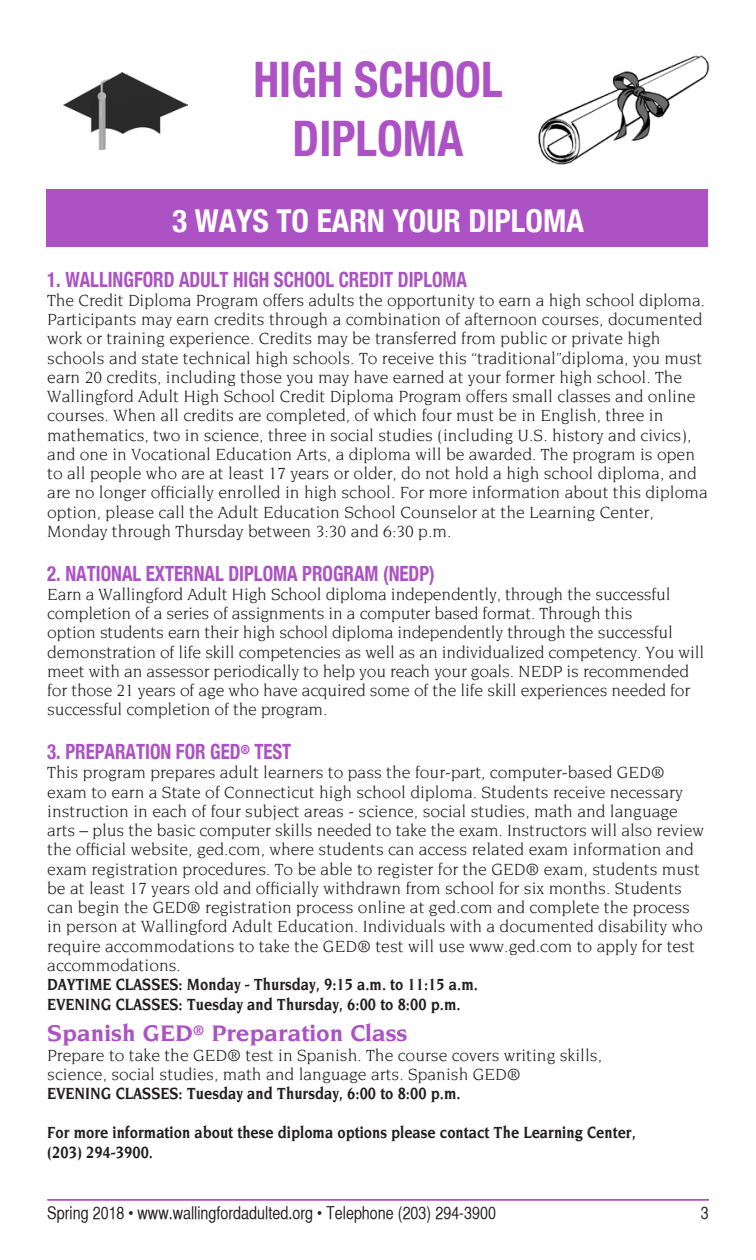
<style>
.page{position:relative;width:756px;height:1260px;background:#fff}
.page>*{position:absolute;margin:0;border:0;box-sizing:border-box;transform-origin:0 0}
.t1{font:700 condensed 49px/58.8px "Helvetica Neue";color:#ac52c4;text-align:center;scale:.95 1}
.t2{font:700 condensed 31.5px "Helvetica Neue";color:#fff}
.t3{font:700 24.5px "Novarese";color:#ac52c4}
.t4{font:700 condensed 21px "Helvetica Neue";color:#ac52c4;scale:.9 1}
.t5{font:17.5px/19.2px "Novarese";color:#231f20}
.t6{font:700 17.5px/19.4px "Novarese";color:#231f20;scale:.85 1}
.t7{font:17.5px "Helvetica CY Plain";color:#231f20}
</style>
<div class="page">
<hr style="left:47px;top:1199px;width:662px;height:2px;background:#ac52c4">
<div style="left:46px;top:189px;width:661px;height:58px;background:#ac52c4"></div>
<img style="left:63px;top:72px;width:124px;height:78px">
<img style="left:538px;top:55px;width:172px;height:110px">
<h1 class="t1" style="left:253px;top:47px;width:264px">HIGH SCHOOL<br>DIPLOMA</h1>
<h2 class="t2" style="left:172px;top:194px;width:413px">3 WAYS TO EARN YOUR DIPLOMA</h2>
<p class="t4" style="left:47px;top:262px;width:468px">1. WALLINGFORD ADULT HIGH SCHOOL CREDIT DIPLOMA</p>
<p class="t5" style="left:47px;top:290px;width:662px">The Credit Diploma Program offers adults the opportunity to earn a high school diploma.<br>Participants may earn credits through a combination of afternoon courses, documented work or training experience. Credits may be transferred from public or private high schools and state technical high schools. To receive this “traditional”diploma, you must earn 20 credits, including those you may have earned at your former high school. The Wallingford Adult High School Credit Diploma Program offers small classes and online courses. When all credits are completed, of which four must be in English, three in mathematics, two in science, three in social studies (including U.S. history and civics), and one in Vocational Education Arts, a diploma will be awarded. The program is open to all people who are at least 17 years or older, do not hold a high school diploma, and are no longer officially enrolled in high school. For more information about this diploma option, please call the Adult Education School Counselor at the Learning Center, Monday through Thursday between 3:30 and 6:30 p.m.</p>
<p class="t4" style="left:47px;top:556px;width:432px">2. NATIONAL EXTERNAL DIPLOMA PROGRAM (NEDP)</p>
<p class="t5" style="left:47px;top:584px;width:659px">Earn a Wallingford Adult High School diploma independently, through the successful completion of a series of assignments in a computer based format. Through this<br>option students earn their high school diploma independently through the successful demonstration of life skill competencies as well as an individualized competency. You will meet with an assessor periodically to help you reach your goals. NEDP is recommended for those 21 years of age who have acquired some of the life skill experiences needed for successful completion of the program.</p>
<p class="t4" style="left:47px;top:734px;width:273px">3. PREPARATION FOR GED<sup>®</sup> TEST</p>
<p class="t5" style="left:47px;top:763px;width:659px">This program prepares adult learners to pass the four-part, computer-based GED® exam to earn a State of Connecticut high school diploma. Students receive necessary instruction in each of four subject areas - science, social studies, math and language arts – plus the basic computer skills needed to take the exam. Instructors will also review the official website, ged.com, where students can access related exam information and exam registration procedures. To be able to register for the GED® exam, students must be at least 17 years old and officially withdrawn from school for six months. Students can begin the GED® registration process online at ged.com and complete the process in person at Wallingford Adult Education. Individuals with a documented disability who require accommodations to take the GED® test will use www.ged.com to apply for test accommodations.</p>
<p class="t6" style="left:47px;top:975px;width:508px">DAYTIME CLASSES: Monday - Thursday, 9:15 a.m. to 11:15 a.m.<br>EVENING CLASSES: Tuesday and Thursday, 6:00 to 8:00 p.m.</p>
<h3 class="t3" style="left:47px;top:1019px;width:362px">Spanish GED<sup>®</sup> Preparation Class</h3>
<p class="t5" style="left:47px;top:1045px;width:556px">Prepare to take the GED® test in Spanish. The course covers writing skills, science, social studies, math and language arts. Spanish GED®</p>
<p class="t6" style="left:47px;top:1084px;width:488px">EVENING CLASSES: Tuesday and Thursday, 6:00 to 8:00 p.m.</p>
<p class="t6" style="left:47px;top:1123px;width:694px">For more information about these diploma options please contact The Learning Center, (203) 294-3900.</p>
<p class="t7" style="left:47px;top:1203px;width:450px">Spring 2018 • www.wallingfordadulted.org • Telephone (203) 294-3900</p>
<p class="t7" style="left:701px;top:1203px;width:9px">3</p>
</div>
